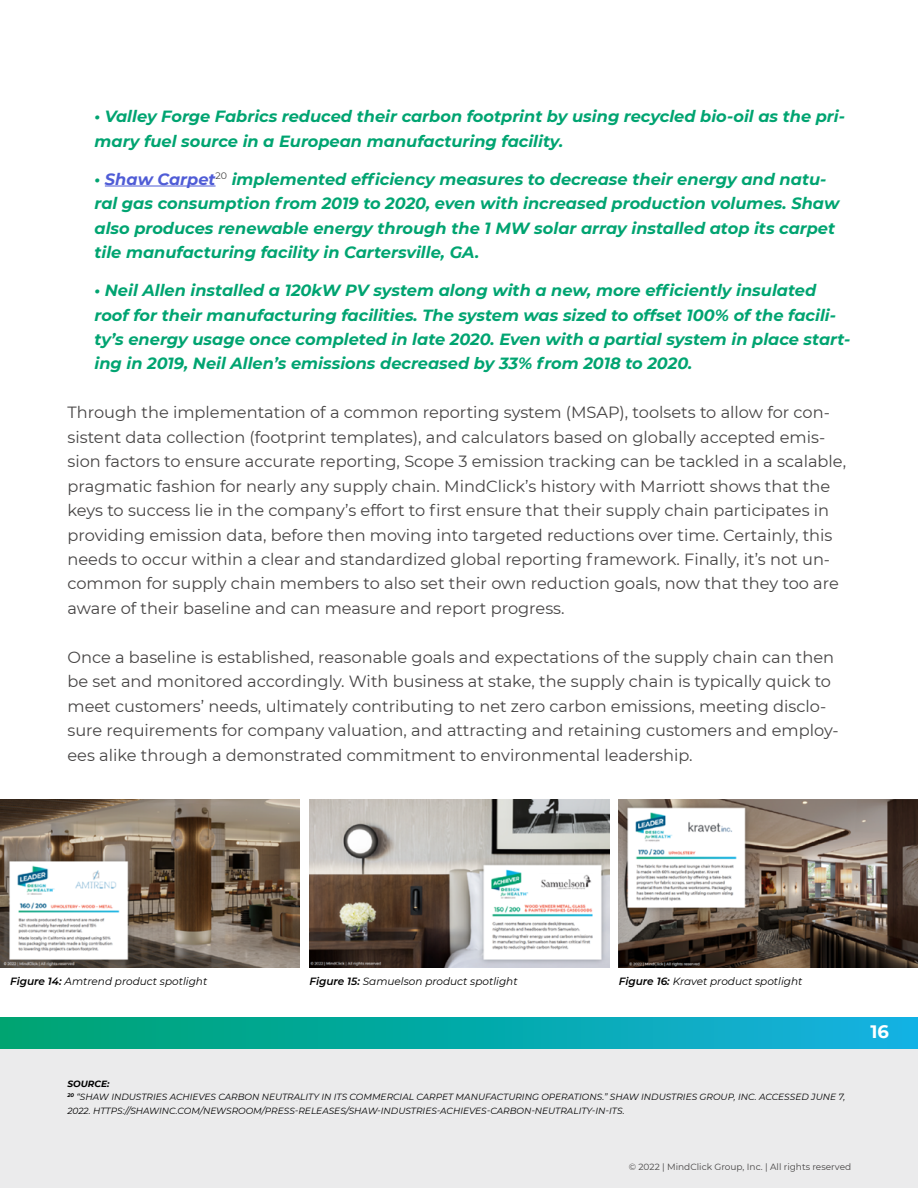
<style>
.page{position:relative;width:918px;height:1188px;background:#fff}
.page>*{position:absolute;margin:0;border:0;box-sizing:border-box;transform-origin:0 0}
.t1{font:700 18px "Montserrat";color:#fff}
.t2{font:16.2px/24.5px "Montserrat";color:#464444}
.t3{font:italic 700 16.2px/24.5px "Montserrat";color:#00a471}
.t4{font:italic 10.5px "Montserrat";color:#000}
.t5{font:italic 9px/13.5px "Montserrat";color:#000}
.t6{font:9px "Montserrat";color:#464444}
.s1{color:#4f5cd6}
.s2{font-weight:600}
.s3{font-weight:700}
</style>
<div class="page">
<div style="left:0;top:1018px;width:918px;height:170px;background:#ebebec"></div>
<hr style="left:105px;top:186px;width:111px;height:1px;background:#4f5cd6">
<img style="left:0;top:799px;width:300px;height:168px">
<img style="left:309px;top:799px;width:300px;height:169px">
<img style="left:619px;top:799px;width:299px;height:169px">
<div style="left:0;top:1017px;width:918px;height:32px;background:linear-gradient(to right,#00a370,#13b1e2)"></div>
<p class="t3" style="left:94px;top:104px;width:752px">• Valley Forge Fabrics reduced their carbon footprint by using recycled bio-oil as the pri&shy;mary fuel source in a European manufacturing facility.</p>
<p class="t3" style="left:94px;top:166px;width:746px">• <span class="s1">Shaw Carpet</span><sup>20</sup> implemented efficiency measures to decrease their energy and natu&shy;ral gas consumption from 2019 to 2020, even with increased production volumes. Shaw also produces renewable energy through the 1 MW solar array installed atop its carpet tile manufacturing facility in Cartersville, GA.</p>
<p class="t3" style="left:94px;top:277px;width:758px">• Neil Allen installed a 120kW PV system along with a new, more efficiently insulated roof for their manufacturing facilities. The system was sized to offset 100% of the facili&shy;ty’s energy usage once completed in late 2020. Even with a partial system in place start&shy;ing in 2019, Neil Allen’s emissions decreased by 33% from 2018 to 2020.</p>
<p class="t2" style="left:67px;top:400px;width:780px">Through the implementation of a common reporting system (MSAP), toolsets to allow for con&shy;sistent data collection (footprint templates), and calculators based on globally accepted emis&shy;sion factors to ensure accurate reporting, Scope 3 emission tracking can be tackled in a scalable, pragmatic fashion for nearly any supply chain. MindClick’s history with Marriott shows that the keys to success lie in the company’s effort to first ensure that their supply chain participates in providing emission data, before then moving into targeted reductions over time. Certainly, this needs to occur within a clear and standardized global reporting framework. Finally, it’s not un&shy;common for supply chain members to also set their own reduction goals, now that they too are aware of their baseline and can measure and report progress.</p>
<p class="t2" style="left:68px;top:644px;width:773px">Once a baseline is established, reasonable goals and expectations of the supply chain can then be set and monitored accordingly. With business at stake, the supply chain is typically quick to meet customers’ needs, ultimately contributing to net zero carbon emissions, meeting disclo&shy;sure requirements for company valuation, and attracting and retaining customers and employ&shy;ees alike through a demonstrated commitment to environmental leadership.</p>
<p class="t4" style="left:10px;top:974px;width:199px"><span class="s2">Figure 14:</span> Amtrend product spotlight</p>
<p class="t4" style="left:309px;top:974px;width:210px"><span class="s2">Figure 15:</span> Samuelson product spotlight</p>
<p class="t4" style="left:619px;top:974px;width:185px"><span class="s2">Figure 16:</span> Kravet product spotlight</p>
<p class="t5" style="left:67px;top:1076px;width:779px"><span class="s3">SOURCE:<br></span><sup>20</sup> “SHAW INDUSTRIES ACHIEVES CARBON NEUTRALITY IN ITS COMMERCIAL CARPET MANUFACTURING OPERATIONS.” SHAW INDUSTRIES GROUP, INC. ACCESSED JUNE 7,<br>2022. HTTPS://SHAWINC.COM/NEWSROOM/PRESS-RELEASES/SHAW-INDUSTRIES-ACHIEVES-CARBON-NEUTRALITY-IN-ITS.</p>
<p class="t6" style="left:629px;top:1161px;width:224px">© 2022 | MindClick Group, Inc. | All rights reserved</p>
<p class="t1" style="left:871px;top:1019px;width:20px">16</p>
</div>
